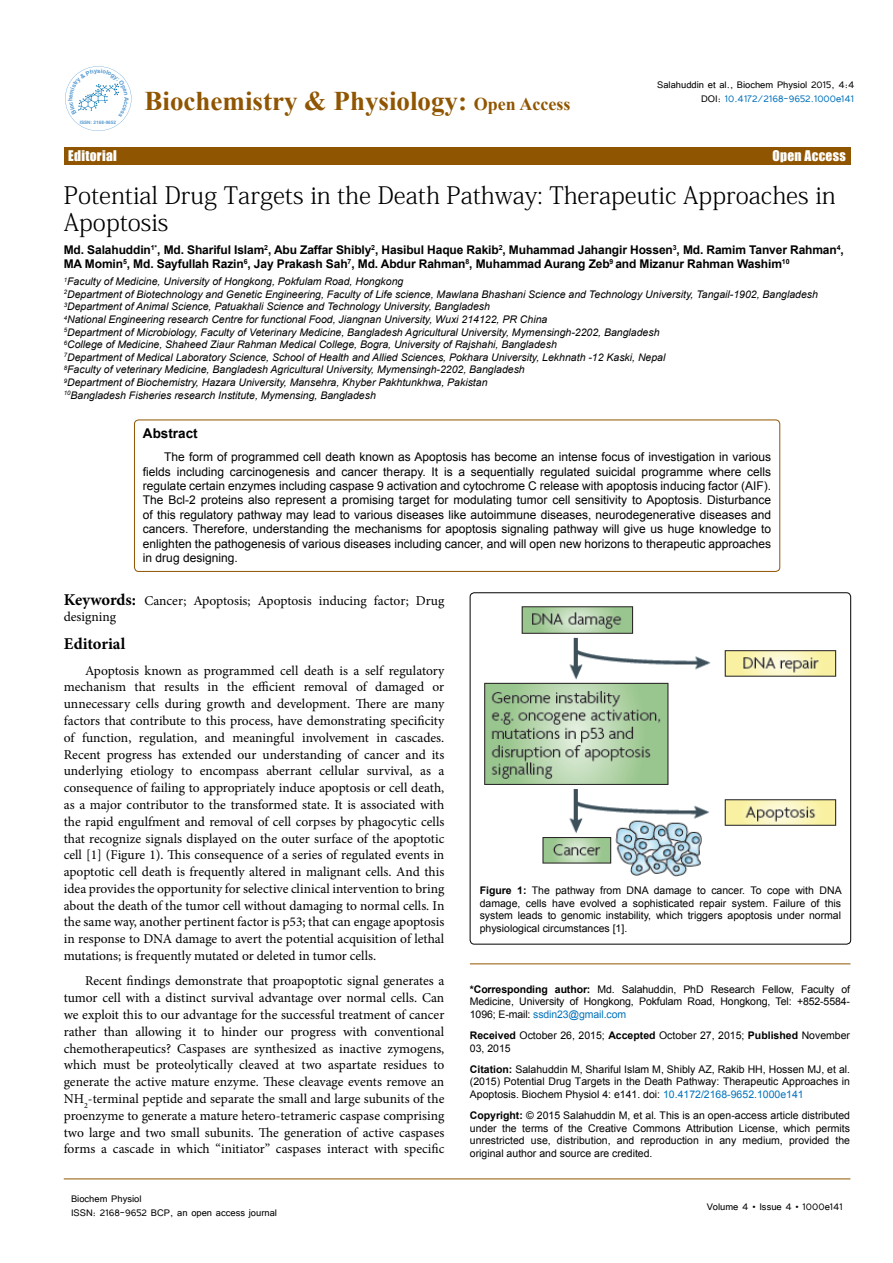
<style>
.page{position:relative;width:893px;height:1263px;background:#fff}
.page>*{position:absolute;margin:0;border:0;box-sizing:border-box;transform-origin:0 0}
.t1{font:700 27px "Times New Roman";color:#905501}
.t2{font:24px/27px "Adobe Fangsong Std";color:#000}
.SH{font:700 16.5px "Minion Pro";color:#000}
.SH-2{font:13.5px/16.8px "Minion Pro";color:#000;text-align:justify}
.t3{font:13.5px "Impact";letter-spacing:.02em;color:#fff}
.t4{font:700 13.5px "Arial";color:#000}
.t5{font:12px/14.4px "Arial";color:#000;text-align:justify}
.Default{font:700 12px/14.4px "Arial";letter-spacing:-.01em;color:#000}
.t6{font:12px/14.4px "Tunga";color:#000}
.Default-2{font:italic 10.5px "Arial";color:#000}
.t7{font:10.5px/12.6px "Arial";color:#000;text-align:justify}
.t8{font:700 4.65px "Arial";color:#569ad3}
.s1{font-size:18px}
.s2{color:#0072bc}
.s3{font-weight:700;font-size:16.5px}
.s4{font-weight:700}
</style>
<div class="page">
<hr style="left:64px;top:1179px;width:786px;height:1px;background:#905501">
<div style="left:64px;top:147px;width:786px;height:17px;background:#905501"></div>
<hr style="left:470px;top:964px;width:380px;height:1px;background:#905501">
<div style="left:134px;top:420px;width:646px;height:151px;border:1px solid #905501;border-radius:4px"></div>
<div style="left:470px;top:593px;width:381px;height:351px;border:1px solid #000;border-radius:4px"></div>
<img style="left:484px;top:606px;width:353px;height:271px">
<svg style="left:65px;top:66px;width:66px;height:65px"></svg>
<p class="t8" style="left:80px;top:119px;width:38px">ISSN: 2168-9652</p>
<h1 class="t1" style="left:145px;top:82px;width:427px">Biochemistry &amp; Physiology: <span class="s1">Open Access</span></h1>
<p class="t6" style="left:657px;top:77px;width:199px;text-align:right">Salahuddin et al., Biochem Physiol 2015, 4:4<br>DOI: <span class="s2">10.4172/2168-9652.1000e141</span></p>
<p class="t3" style="left:68px;top:145px;width:50px">Editorial</p>
<p class="t3" style="left:772px;top:145px;width:75px">Open Access</p>
<p class="t2" style="left:64px;top:182px;width:773px">Potential Drug Targets in the Death Pathway: Therapeutic Approaches in<br>Apoptosis</p>
<p class="Default" style="left:64px;top:243px;width:782px">Md. Salahuddin<sup>1*</sup>, Md. Shariful Islam<sup>2</sup>, Abu Zaffar Shibly<sup>2</sup>, Hasibul Haque Rakib<sup>2</sup>, Muhammad Jahangir Hossen<sup>3</sup>, Md. Ramim Tanver Rahman<sup>4</sup>,<br>MA Momin<sup>5</sup>, Md. Sayfullah Razin<sup>6</sup>, Jay Prakash Sah<sup>7</sup>, Md. Abdur Rahman<sup>8</sup>, Muhammad Aurang Zeb<sup>9</sup> and Mizanur Rahman Washim<sup>10</sup></p>
<p class="Default-2" style="left:64px;top:275px;width:341px"><sup>1</sup>Faculty of Medicine, University of Hongkong, Pokfulam Road, Hongkong</p>
<p class="Default-2" style="left:64px;top:287px;width:756px"><sup>2</sup>Department of Biotechnology and Genetic Engineering, Faculty of Life science, Mawlana Bhashani Science and Technology University, Tangail-1902, Bangladesh</p>
<p class="Default-2" style="left:64px;top:300px;width:428px"><sup>3</sup>Department of Animal Science, Patuakhali Science and Technology University, Bangladesh</p>
<p class="Default-2" style="left:64px;top:313px;width:485px"><sup>4</sup>National Engineering research Centre for functional Food, Jiangnan University, Wuxi 214122, PR China</p>
<p class="Default-2" style="left:64px;top:325px;width:597px"><sup>5</sup>Department of Microbiology, Faculty of Veterinary Medicine, Bangladesh Agricultural University, Mymensingh-2202, Bangladesh</p>
<p class="Default-2" style="left:64px;top:338px;width:495px"><sup>6</sup>College of Medicine, Shaheed Ziaur Rahman Medical College, Bogra, University of Rajshahi, Bangladesh</p>
<p class="Default-2" style="left:64px;top:350px;width:603px"><sup>7</sup>Department of Medical Laboratory Science, School of Health and Allied Sciences, Pokhara University, Lekhnath -12 Kaski, Nepal</p>
<p class="Default-2" style="left:64px;top:363px;width:462px"><sup>8</sup>Faculty of veterinary Medicine, Bangladesh Agricultural University, Mymensingh-2202, Bangladesh</p>
<p class="Default-2" style="left:64px;top:376px;width:425px"><sup>9</sup>Department of Biochemistry, Hazara University, Mansehra, Khyber Pakhtunkhwa, Pakistan</p>
<p class="Default-2" style="left:64px;top:388px;width:314px"><sup>10</sup>Bangladesh Fisheries research Institute, Mymensing, Bangladesh</p>
<p class="t4" style="left:143px;top:425px;width:56px">Abstract</p>
<p class="t5" style="left:143px;top:450px;width:630px;text-indent:21px">The form of programmed cell death known as Apoptosis has become an intense focus of investigation in various fields including carcinogenesis and cancer therapy. It is a sequentially regulated suicidal programme where cells regulate certain enzymes including caspase 9 activation and cytochrome C release with apoptosis inducing factor (AIF).<br>The Bcl-2 proteins also represent a promising target for modulating tumor cell sensitivity to Apoptosis. Disturbance of this regulatory pathway may lead to various diseases like autoimmune diseases, neurodegenerative diseases and cancers. Therefore, understanding the mechanisms for apoptosis signaling pathway will give us huge knowledge to enlighten the pathogenesis of various diseases including cancer, and will open new horizons to therapeutic approaches in drug designing.</p>
<p class="SH-2" style="left:64px;top:592px;width:382px;line-height:16.2px"><span class="s3">Keywords:</span> Cancer; Apoptosis; Apoptosis inducing factor; Drug designing</p>
<p class="SH" style="left:64px;top:632px;width:63px">Editorial</p>
<p class="SH-2" style="left:64px;top:662px;width:382px;text-indent:21px">Apoptosis known as programmed cell death is a self regulatory mechanism that results in the efficient removal of damaged or unnecessary cells during growth and development. There are many factors that contribute to this process, have demonstrating specificity of function, regulation, and meaningful involvement in cascades.<br>Recent progress has extended our understanding of cancer and its underlying etiology to encompass aberrant cellular survival, as a consequence of failing to appropriately induce apoptosis or cell death, as a major contributor to the transformed state. It is associated with the rapid engulfment and removal of cell corpses by phagocytic cells that recognize signals displayed on the outer surface of the apoptotic cell [1] (Figure 1). This consequence of a series of regulated events in apoptotic cell death is frequently altered in malignant cells. And this idea provides the opportunity for selective clinical intervention to bring about the death of the tumor cell without damaging to normal cells. In the same way, another pertinent factor is p53; that can engage apoptosis in response to DNA damage to avert the potential acquisition of lethal mutations; is frequently mutated or deleted in tumor cells.</p>
<p class="SH-2" style="left:64px;top:973px;width:382px;text-indent:21px">Recent findings demonstrate that proapoptotic signal generates a tumor cell with a distinct survival advantage over normal cells. Can we exploit this to our advantage for the successful treatment of cancer rather than allowing it to hinder our progress with conventional chemotherapeutics? Caspases are synthesized as inactive zymogens, which must be proteolytically cleaved at two aspartate residues to generate the active mature enzyme. These cleavage events remove an NH<sub>2</sub>-terminal peptide and separate the small and large subunits of the proenzyme to generate a mature hetero-tetrameric caspase comprising two large and two small subunits. The generation of active caspases forms a cascade in which “initiator” caspases interact with specific</p>
<p class="t7" style="left:470px;top:983px;width:382px"><span class="s4">*Corresponding author:</span> Md. Salahuddin, PhD Research Fellow, Faculty of Medicine, University of Hongkong, Pokfulam Road, Hongkong, Tel: +852-5584- 1096; E-mail: <span class="s2">ssdin23@gmail.com</span></p>
<p class="t7" style="left:480px;top:884px;width:363px"><span class="s4">Figure 1:</span> The pathway from DNA damage to cancer. To cope with DNA damage, cells have evolved a sophisticated repair system. Failure of this system leads to genomic instability, which triggers apoptosis under normal physiological circumstances [1].</p>
<p class="t7" style="left:470px;top:1029px;width:382px"><span class="s4">Received</span> October 26, 2015; <span class="s4">Accepted</span> October 27, 2015; <span class="s4">Published</span> November<br>03, 2015</p>
<p class="t7" style="left:470px;top:1063px;width:382px"><span class="s4">Citation:</span> Salahuddin M, Shariful Islam M, Shibly AZ, Rakib HH, Hossen MJ, et al. (2015) Potential Drug Targets in the Death Pathway: Therapeutic Approaches in Apoptosis. Biochem Physiol 4: e141. doi: <span class="s2">10.4172/2168-9652.1000e141</span></p>
<p class="t7" style="left:470px;top:1109px;width:382px"><span class="s4">Copyright:</span> © 2015 Salahuddin M, et al. This is an open-access article distributed under the terms of the Creative Commons Attribution License, which permits unrestricted use, distribution, and reproduction in any medium, provided the original author and source are credited.</p>
<p class="t6" style="left:71px;top:1190px;width:208px">Biochem Physiol<br>ISSN: 2168-9652 BCP, an open access journal</p>
<p class="t6" style="left:707px;top:1199px;width:138px">Volume 4 • Issue 4 • 1000e141</p>
</div>
